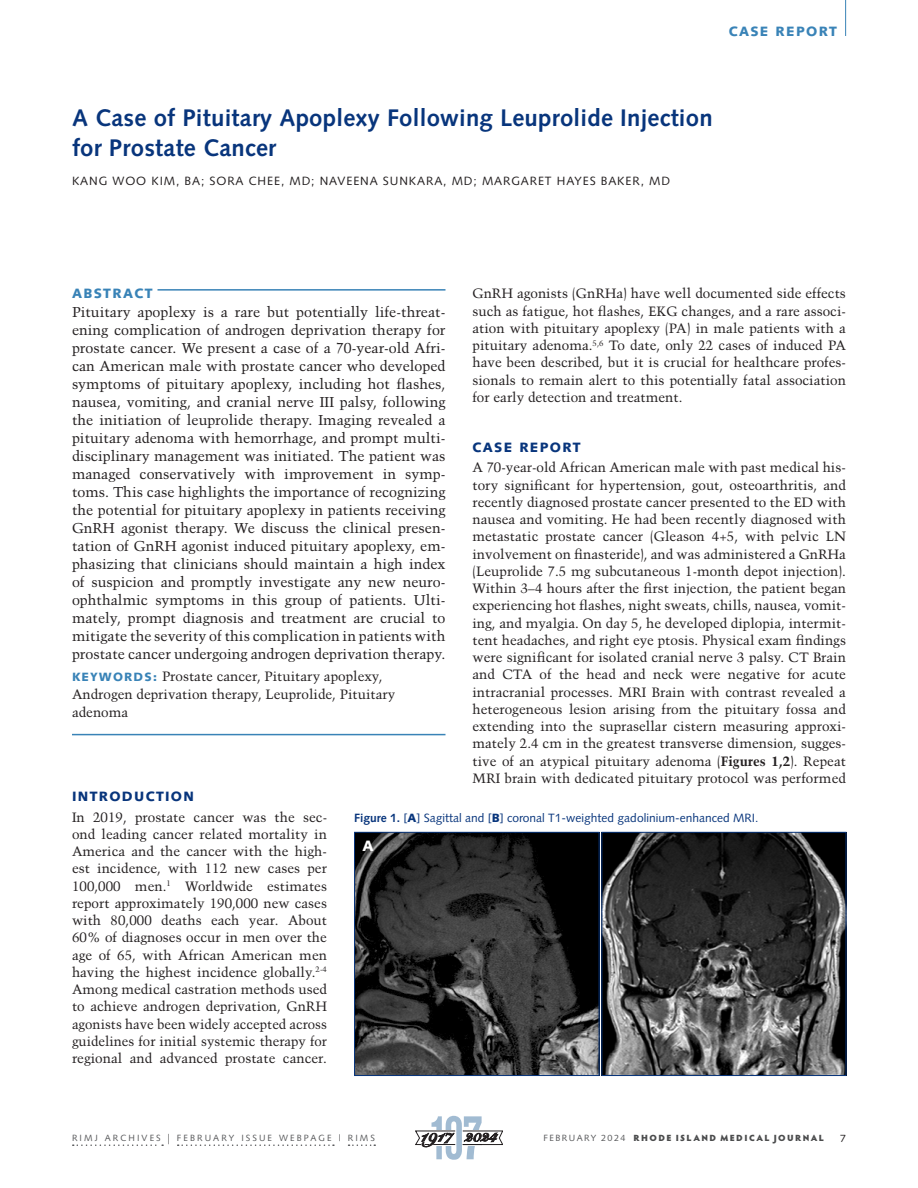
<style>
.page{position:relative;width:918px;height:1188px;background:#fff}
.page>*{position:absolute;margin:0;border:0;box-sizing:border-box;transform-origin:0 0}
.CLINICAL_TITLE{font:700 24px/30px "Syntax";letter-spacing:.01em;color:#08357c}
.t1{font:900 15px "Syntax";color:#fff}
.clinical_Abstract_te{font:14.25px/18px "Trump Mediaeval";color:#231f20;text-align:justify}
.t2{font:900 13.65px "Snell Roundhand";color:#231f20}
.clinical_text_1st_pa{font:13.5px/17.2px "Trump Mediaeval";color:#231f20;text-align:justify}
.clinical_keyword_tex{font:13.5px/18px "Trump Mediaeval";color:#231f20}
.clincal_Head{font:900 13.5px "Syntax";letter-spacing:.1em;color:#08357c}
.dept_blue{font:900 13.5px "Syntax";letter-spacing:.1em;color:#3983b7}
.clinical_Abstract_he{font:900 13.5px "Syntax";letter-spacing:.1em;color:#3983b7}
.clinical_figure_capt{font:12px "Syntax";color:#08357c}
.byline_author{font:12px "Syntax";letter-spacing:.075em;color:#231f20}
.t3{font:10.5px "Syntax";color:#231f20}
.t4{font:9px "Syntax";letter-spacing:.23em;color:#57585a}
.t5{font:900 9px "Hypatia Sans Pro";letter-spacing:.16em;color:#4b4c4d}
.s1{font-weight:700}
.s2{font-weight:900}
.s3{font-family:"Syntax";font-weight:900;font-size:12px;color:#3983b7}
.s4{font-size:13.5px}
.s5{font-family:"Syntax";font-weight:400;color:#57585a}
</style>
<div class="page">
<hr style="left:845px;top:0;width:1px;height:36px;background:#3983b7">
<hr style="left:72px;top:734px;width:374px;height:1px;background:#3983b7">
<hr style="left:158px;top:289px;width:288px;height:2px;background:#3983b7">
<img style="left:356px;top:834px;width:241px;height:240px">
<div style="left:354px;top:832px;width:245px;height:244px;border:1px solid #08357c"></div>
<img style="left:603px;top:834px;width:241px;height:240px">
<div style="left:601px;top:832px;width:245px;height:244px;border:1px solid #08357c"></div>
<svg style="left:73px;top:1144px;width:90px;height:2px"></svg>
<svg style="left:178px;top:1144px;width:156px;height:2px"></svg>
<svg style="left:349px;top:1144px;width:26px;height:2px"></svg>
<svg style="left:415px;top:1116px;width:88px;height:44px"></svg>
<p class="dept_blue" style="left:729px;top:23px;width:110px">CASE REPORT</p>
<p class="CLINICAL_TITLE" style="left:72px;top:103px;width:642px">A Case of Pituitary Apoplexy Following Leuprolide Injection for Prostate Cancer</p>
<p class="byline_author" style="left:72px;top:173px;width:600px">KANG WOO KIM, BA; SORA CHEE, MD; NAVEENA SUNKARA, MD; MARGARET HAYES BAKER, MD</p>
<p class="clinical_text_1st_pa" style="left:472px;top:285px;width:375px">GnRH agonists (GnRHa) have well documented side effects such as fatigue, hot flashes, EKG changes, and a rare associ&shy;ation with pituitary apoplexy (PA) in male patients with a pituitary adenoma.<sup>5,6</sup> To date, only 22 cases of induced PA have been described, but it is crucial for healthcare profes&shy;sionals to remain alert to this potentially fatal association for early detection and treatment.</p>
<p class="clincal_Head" style="left:472px;top:439px;width:110px">CASE REPORT</p>
<p class="clinical_text_1st_pa" style="left:472px;top:459px;width:375px">A 70-year-old African American male with past medical his&shy;tory significant for hypertension, gout, osteoarthritis, and recently diagnosed prostate cancer presented to the ED with nausea and vomiting. He had been recently diagnosed with metastatic prostate cancer (Gleason 4+5, with pelvic LN involvement on finasteride), and was administered a GnRHa (Leuprolide 7.5 mg subcutaneous 1-month depot injection).<br>Within 3–4 hours after the first injection, the patient began experiencing hot flashes, night sweats, chills, nausea, vomit&shy;ing, and myalgia. On day 5, he developed diplopia, intermit&shy;tent headaches, and right eye ptosis. Physical exam findings were significant for isolated cranial nerve 3 palsy. CT Brain and CTA of the head and neck were negative for acute intracranial processes. MRI Brain with contrast revealed a heterogeneous lesion arising from the pituitary fossa and extending into the suprasellar cistern measuring approxi&shy;mately 2.4 cm in the greatest transverse dimension, sugges&shy;tive of an atypical pituitary adenoma (<span class="s1">Figures 1,2</span>). Repeat MRI brain with dedicated pituitary protocol was performed</p>
<p class="clinical_figure_capt" style="left:354px;top:810px;width:406px"><span class="s1">Figure 1.</span> [<span class="s2">A</span>] Sagittal and [<span class="s2">B</span>] coronal T1-weighted gadolinium-enhanced MRI.</p>
<p class="t1" style="left:363px;top:837px;width:13px">A</p>
<p class="clinical_Abstract_he" style="left:72px;top:285px;width:82px">ABSTRACT</p>
<p class="clinical_Abstract_te" style="left:72px;top:303px;width:375px">Pituitary apoplexy is a rare but potentially life-threat&shy;ening complication of androgen deprivation therapy for prostate cancer. We present a case of a 70-year-old Afri&shy;can American male with prostate cancer who developed symptoms of pituitary apoplexy, including hot flashes, nausea, vomiting, and cranial nerve III palsy, following the initiation of leuprolide therapy. Imaging revealed a pituitary adenoma with hemorrhage, and prompt multi&shy;disciplinary management was initiated. The patient was managed conservatively with improvement in symp&shy;toms. This case highlights the importance of recognizing the potential for pituitary apoplexy in patients receiving GnRH agonist therapy. We discuss the clinical presen&shy;tation of GnRH agonist induced pituitary apoplexy, em&shy;phasizing that clinicians should maintain a high index of suspicion and promptly investigate any new neuro&shy;ophthalmic symptoms in this group of patients. Ulti&shy;mately, prompt diagnosis and treatment are crucial to mitigate the severity of this complication in patients with prostate cancer undergoing androgen deprivation therapy.</p>
<p class="clinical_keyword_tex" style="left:72px;top:667px;width:325px"><span class="s3">KEYWORDS:</span> Prostate cancer, Pituitary apoplexy,<br>Androgen deprivation therapy, Leuprolide, Pituitary adenoma</p>
<p class="clincal_Head" style="left:72px;top:789px;width:124px">INTRODUCTION</p>
<p class="clinical_text_1st_pa" style="left:72px;top:808px;width:257px">In 2019, prostate cancer was the sec&shy;ond leading cancer related mortality in America and the cancer with the high&shy;est incidence, with 112 new cases per 100,000 men.<sup>1</sup> Worldwide estimates report approximately 190,000 new cases with 80,000 deaths each year. About 60% of diagnoses occur in men over the age of 65, with African American men having the highest incidence globally.<sup>2-4<br></sup>Among medical castration methods used to achieve androgen deprivation, GnRH agonists have been widely accepted across guidelines for initial systemic therapy for regional and advanced prostate cancer.</p>
<p class="t4" style="left:72px;top:1132px;width:305px">RIMJ ARCHIVES <span class="s4">|</span> FEBRUARY ISSUE WEBPAGE | RIMS</p>
<p class="t2" style="left:489px;top:1129px;width:9px">4</p>
<p class="t5" style="left:544px;top:1131px;width:282px"><span class="s5">FEBRUARY 2024</span> RHODE ISLAND MEDICAL JOURNAL</p>
<p class="t3" style="left:840px;top:1132px;width:7px">7</p>
</div>
